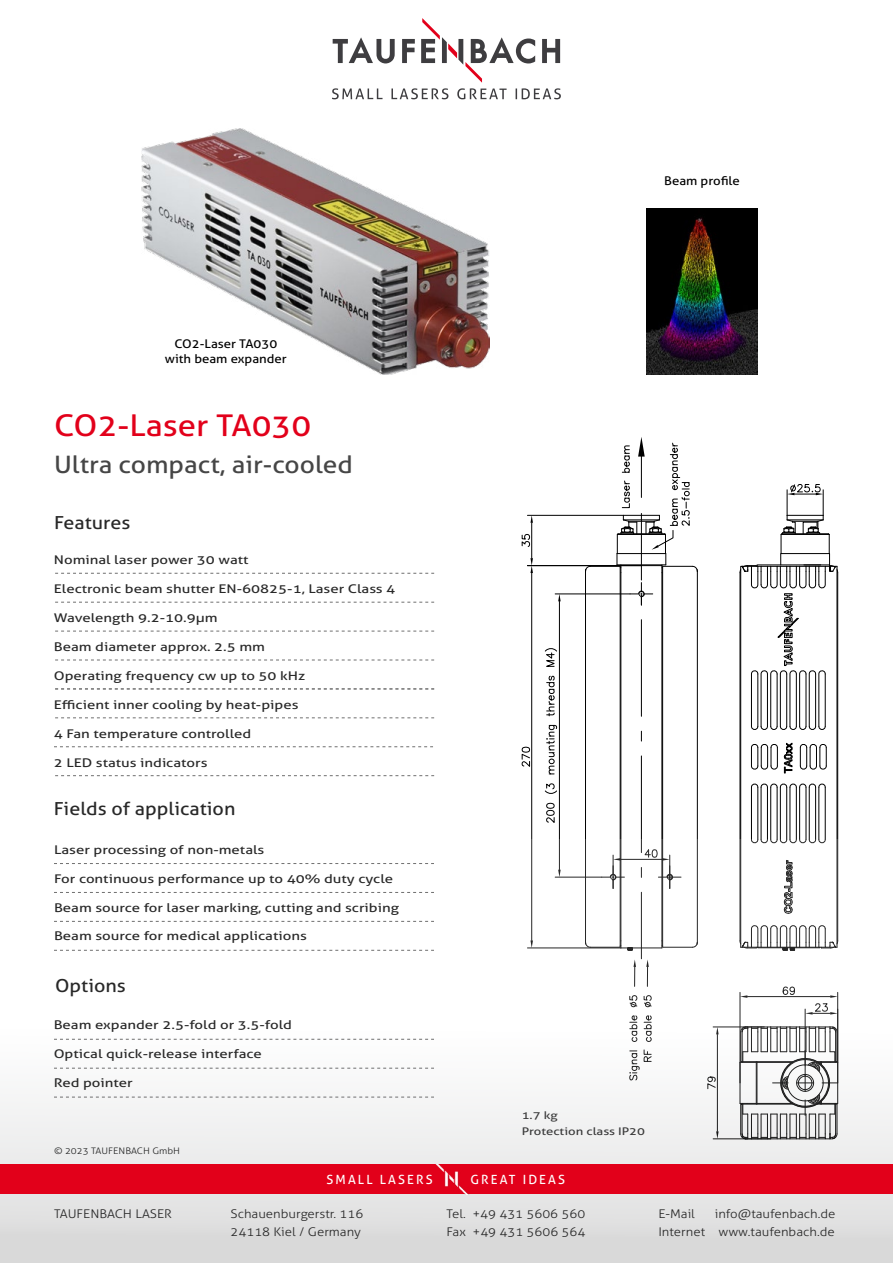
<style>
.page{position:relative;width:893px;height:1263px;background:#fff}
.page>*{position:absolute;margin:0;border:0;box-sizing:border-box;transform-origin:0 0}
.t1{font:30px "Aller";color:#e2001a;scale:1.1 1}
.t2{font:24px "Aller";color:#464646;scale:1.1 1}
.t3{font:18px "Aller";color:#282828;scale:1.1 1}
.t4{font:12.75px "Aller";letter-spacing:.165em;color:#fff}
.t5{font:12px "Aller";color:#282828;scale:1.25 1}
.t6{font:300 12px/18px "Aller";color:#282828;scale:1.1 1}
.t7{font:12px/15px "Aller";color:#000;text-align:center;scale:1.1 1}
.t8{font:10.5px/16.5px "Aller";color:#282828;scale:1.25 1}
.t9{font:300 9px "Aller";color:#282828;scale:1.1 1}
</style>
<div class="page">
<hr style="left:555px;top:594px;width:75px;height:1px;background:#000">
<hr style="left:559px;top:601px;width:1px;height:269px;background:#000">
<svg style="left:558px;top:594px;width:3px;height:7px"></svg>
<svg style="left:546px;top:803px;width:9px;height:20px"></svg>
<svg style="left:544px;top:783px;width:13px;height:11px"></svg>
<svg style="left:546px;top:724px;width:11px;height:51px"></svg>
<svg style="left:546px;top:675px;width:9px;height:41px"></svg>
<svg style="left:544px;top:648px;width:13px;height:19px"></svg>
<hr style="left:531px;top:573px;width:1px;height:367px;background:#000">
<svg style="left:521px;top:746px;width:9px;height:21px"></svg>
<hr style="left:527px;top:515px;width:96px;height:1px;background:#000">
<hr style="left:527px;top:565px;width:94px;height:1px;background:#000">
<hr style="left:531px;top:523px;width:1px;height:35px;background:#000">
<svg style="left:530px;top:515px;width:3px;height:8px"></svg>
<svg style="left:530px;top:558px;width:3px;height:15px"></svg>
<svg style="left:521px;top:534px;width:9px;height:13px"></svg>
<svg style="left:739px;top:484px;width:99px;height:356px"></svg>
<svg style="left:585px;top:437px;width:113px;height:403px"></svg>
<svg style="left:332px;top:18px;width:229px;height:81px"></svg>
<svg style="left:55px;top:573px;width:379px;height:1px"></svg>
<svg style="left:55px;top:602px;width:379px;height:1px"></svg>
<svg style="left:55px;top:631px;width:379px;height:1px"></svg>
<svg style="left:55px;top:660px;width:379px;height:1px"></svg>
<svg style="left:55px;top:717px;width:379px;height:1px"></svg>
<svg style="left:55px;top:688px;width:379px;height:1px"></svg>
<svg style="left:0;top:840px;width:893px;height:423px"></svg>
<div style="left:0;top:1164px;width:893px;height:30px;background:#e2001a"></div>
<img style="left:435px;top:1164px;width:33px;height:30px">
<svg style="left:54px;top:1039px;width:380px;height:1px"></svg>
<svg style="left:54px;top:1068px;width:380px;height:1px"></svg>
<svg style="left:54px;top:1097px;width:380px;height:1px"></svg>
<svg style="left:54px;top:746px;width:379px;height:1px"></svg>
<svg style="left:55px;top:775px;width:379px;height:1px"></svg>
<svg style="left:54px;top:863px;width:380px;height:1px"></svg>
<svg style="left:54px;top:892px;width:380px;height:1px"></svg>
<svg style="left:54px;top:921px;width:380px;height:1px"></svg>
<svg style="left:54px;top:950px;width:380px;height:1px"></svg>
<img style="left:142px;top:129px;width:347px;height:245px">
<img style="left:646px;top:209px;width:112px;height:165px">
<p class="t7" style="left:664px;top:174px;width:70px">Beam profile</p>
<p class="t7" style="left:165px;top:336px;width:112px">CO2-Laser TA030 with beam expander</p>
<h1 class="t1" style="left:54px;top:407px;width:235px">CO2-Laser TA030</h1>
<h2 class="t2" style="left:54px;top:450px;width:273px">Ultra compact, air-cooled</h2>
<h3 class="t3" style="left:54px;top:512px;width:71px">Features</h3>
<p class="t5" style="left:54px;top:553px;width:157px">Nominal laser power 30 watt</p>
<p class="t5" style="left:54px;top:582px;width:275px">Electronic beam shutter EN-60825-1, Laser Class 4</p>
<p class="t5" style="left:54px;top:610px;width:133px">Wavelength 9.2-10.9µm</p>
<p class="t5" style="left:54px;top:639px;width:170px">Beam diameter approx. 2.5 mm</p>
<p class="t5" style="left:54px;top:668px;width:203px">Operating frequency cw up to 50 kHz</p>
<p class="t5" style="left:54px;top:697px;width:197px">Efficient inner cooling by heat-pipes</p>
<p class="t5" style="left:54px;top:726px;width:159px">4 Fan temperature controlled</p>
<p class="t5" style="left:54px;top:755px;width:124px">2 LED status indicators</p>
<h3 class="t3" style="left:54px;top:797px;width:167px">Fields of application</h3>
<p class="t5" style="left:54px;top:842px;width:170px">Laser processing of non-metals</p>
<p class="t5" style="left:54px;top:871px;width:273px">For continuous performance up to 40% duty cycle</p>
<p class="t5" style="left:54px;top:900px;width:278px">Beam source for laser marking, cutting and scribing</p>
<p class="t5" style="left:54px;top:929px;width:204px">Beam source for medical applications</p>
<h3 class="t3" style="left:55px;top:974px;width:66px">Options</h3>
<p class="t5" style="left:54px;top:1017px;width:192px">Beam expander 2.5-fold or 3.5-fold</p>
<p class="t5" style="left:54px;top:1046px;width:168px">Optical quick-release interface</p>
<p class="t5" style="left:54px;top:1075px;width:65px">Red pointer</p>
<p class="t9" style="left:54px;top:1145px;width:116px">© 2023 TAUFENBACH GmbH</p>
<p class="t8" style="left:522px;top:1106px;width:100px">1.7 kg<br>Protection class IP20</p>
<p class="t4" style="left:327px;top:1171px;width:108px">SMALL LASERS</p>
<p class="t4" style="left:470px;top:1171px;width:96px">GREAT IDEAS</p>
<p class="t6" style="left:658px;top:1204px;width:163px;text-align:right">info@taufenbach.de<br>Internet www.taufenbach.de</p>
<p class="t6" style="left:54px;top:1204px;width:109px">TAUFENBACH LASER</p>
<p class="t6" style="left:231px;top:1204px;width:122px">Schauenburgerstr. 116<br>24118 Kiel / Germany</p>
<p class="t6" style="left:446px;top:1204px;width:128px">Tel. +49 431 5606 560<br>Fax +49 431 5606 564</p>
<p class="t6" style="left:658px;top:1204px;width:35px">E-Mail</p>
</div>
